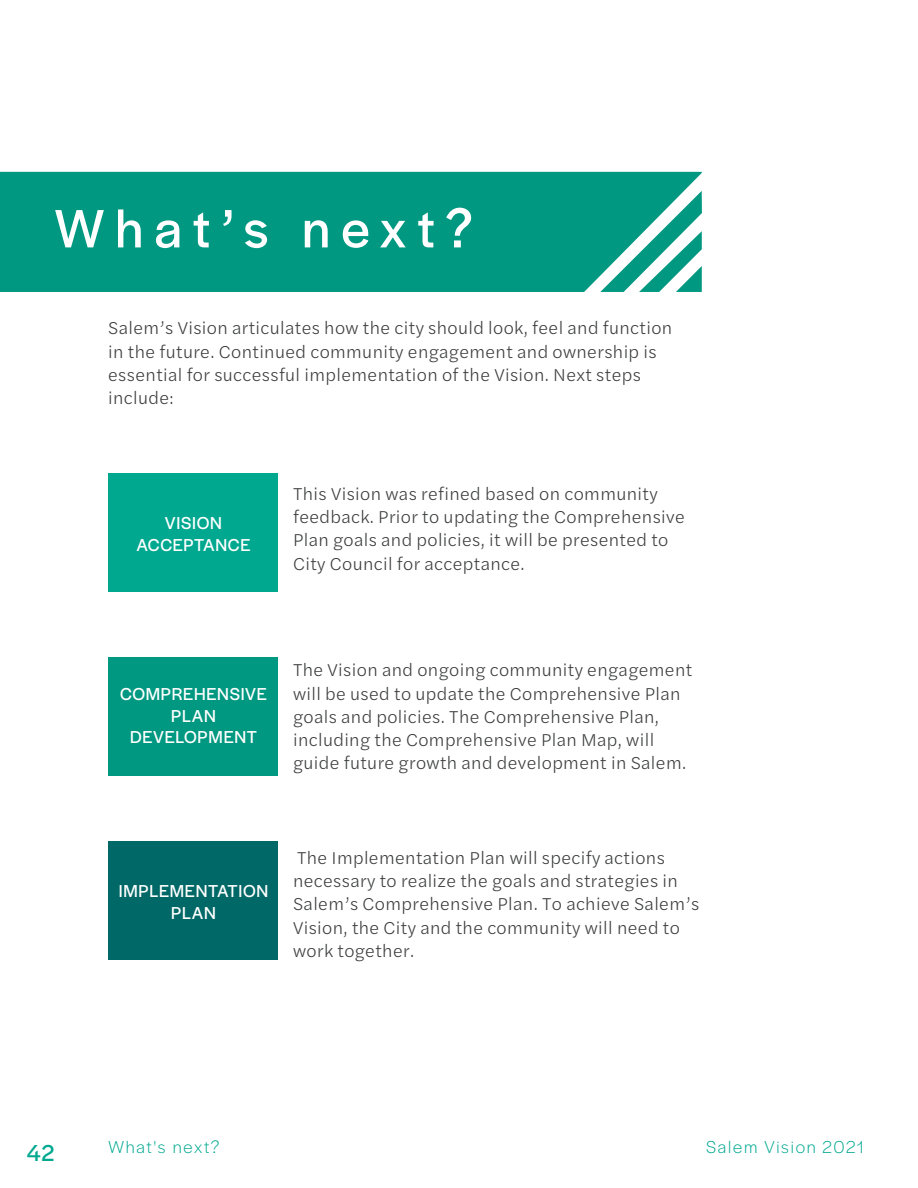
<style>
.page{position:relative;width:918px;height:1188px;background:#fff}
.page>*{position:absolute;margin:0;border:0;box-sizing:border-box;transform-origin:0 0}
.t1{font:56.25px "Halyard Display";letter-spacing:.195em;color:#fff}
.t2{font:24px "Halyard Display";color:#00a890}
.t3{font:300 18px/23.2px "Halyard Text";letter-spacing:.02em;color:#3a3b3b}
.t4{font:18px/21.6px "Halyard Display";letter-spacing:.04em;color:#fff;text-align:center}
.t5{font:300 18px "Halyard Display";letter-spacing:.095em;color:#00a890}
</style>
<div class="page">
<div style="left:108px;top:473px;width:170px;height:119px;background:#00a890"></div>
<div style="left:108px;top:657px;width:170px;height:119px;background:#009881"></div>
<div style="left:108px;top:841px;width:170px;height:119px;background:#006866"></div>
<div style="left:0;top:172px;width:702px;height:120px;background:#009881"></div>
<svg style="left:600px;top:191px;width:102px;height:101px"></svg>
<h1 class="t1" style="left:54px;top:189px;width:420px">What’s next?</h1>
<p class="t3" style="left:108px;top:316px;width:566px">Salem’s Vision articulates how the city should look, feel and function in the future. Continued community engagement and ownership is essential for successful implementation of the Vision. Next steps include:</p>
<p class="t4" style="left:136px;top:511px;width:116px">VISION<br>ACCEPTANCE</p>
<p class="t3" style="left:293px;top:481px;width:393px">This Vision was refined based on community feedback. Prior to updating the Comprehensive Plan goals and policies, it will be presented to City Council for acceptance.</p>
<p class="t4" style="left:120px;top:682px;width:148px">COMPREHENSIVE<br>PLAN<br>DEVELOPMENT</p>
<p class="t3" style="left:293px;top:658px;width:401px">The Vision and ongoing community engagement will be used to update the Comprehensive Plan goals and policies. The Comprehensive Plan, including the Comprehensive Plan Map, will guide future growth and development in Salem.</p>
<p class="t4" style="left:119px;top:879px;width:151px">IMPLEMENTATION<br>PLAN</p>
<p class="t3" style="left:293px;top:845px;width:408px">The Implementation Plan will specify actions necessary to realize the goals and strategies in Salem’s Comprehensive Plan. To achieve Salem’s Vision, the City and the community will need to work together.</p>
<h2 class="t2" style="left:27px;top:1136px;width:29px">42</h2>
<p class="t5" style="left:108px;top:1135px;width:113px">What's next?</p>
<p class="t5" style="left:706px;top:1135px;width:159px">Salem Vision 2021</p>
</div>
